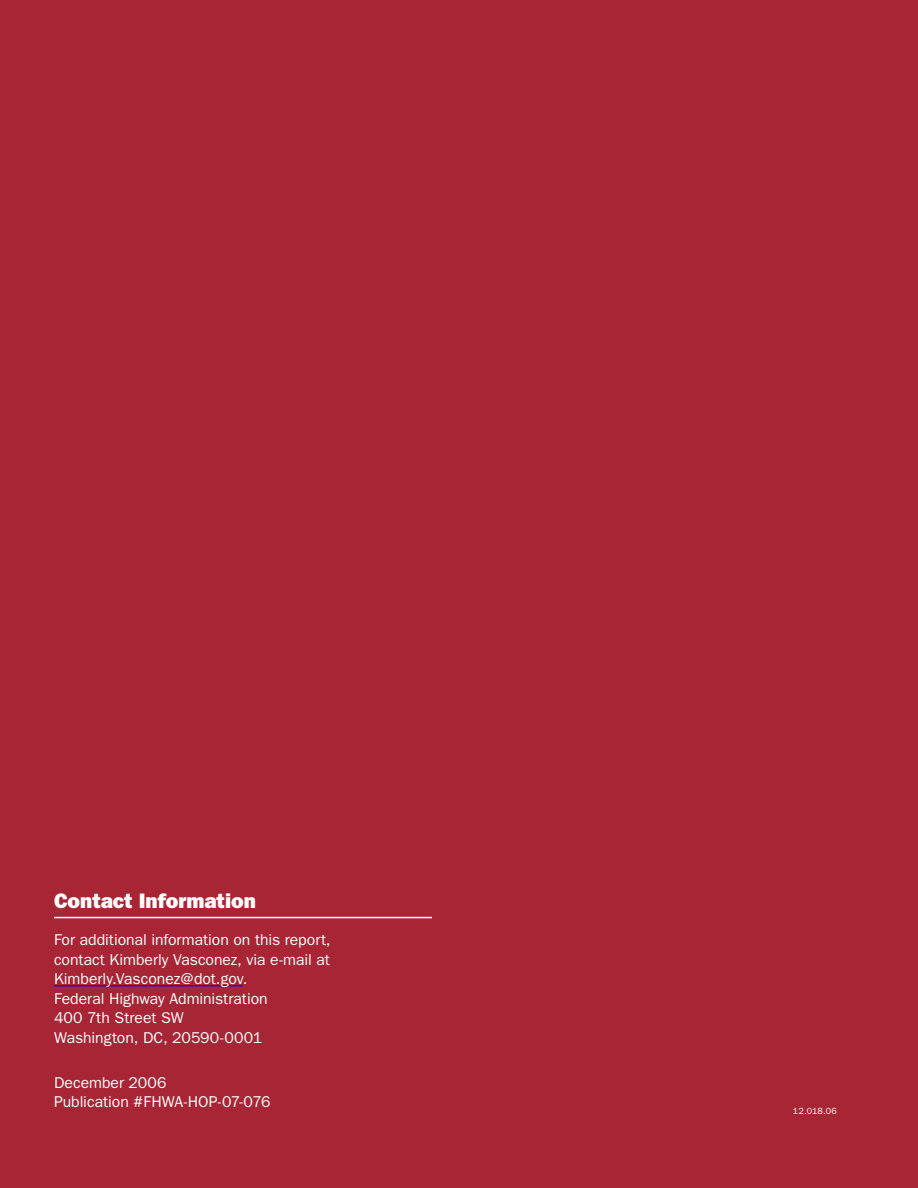
<style>
.page{position:relative;width:918px;height:1188px;background:#a82535}
.page>*{position:absolute;margin:0;border:0;box-sizing:border-box;transform-origin:0 0}
.Title_Centered{font:800 21px "Franklin Gothic";color:#fff}
.Normal_n{font:15.75px/19.5px "Franklin Gothic";color:#fff;text-align:justify}
.Normal_n-2{font:9px "Franklin Gothic";letter-spacing:.02em;color:#fff}
</style>
<div class="page">
<hr style="left:54px;top:917px;width:378px;height:1px;background:#fff">
<hr style="left:54px;top:985px;width:189px;height:1px;background:#00f">
<h1 class="Title_Centered" style="left:54px;top:888px;width:204px">Contact Information</h1>
<p class="Normal_n" style="left:54px;top:930px;width:278px">For additional information on this report, contact Kimberly Vasconez, via e-mail at Kimberly.Vasconez@dot.gov.</p>
<p class="Normal_n" style="left:54px;top:989px;width:215px">Federal Highway Administration</p>
<p class="Normal_n" style="left:54px;top:1008px;width:131px">400 7th Street SW</p>
<p class="Normal_n" style="left:54px;top:1028px;width:210px">Washington, DC, 20590-0001</p>
<p class="Normal_n" style="left:54px;top:1073px;width:114px">December 2006</p>
<p class="Normal_n" style="left:54px;top:1092px;width:218px">Publication #FHWA-HOP-07-076</p>
<p class="Normal_n-2" style="left:793px;top:1106px;width:46px">12.018.06</p>
</div>
